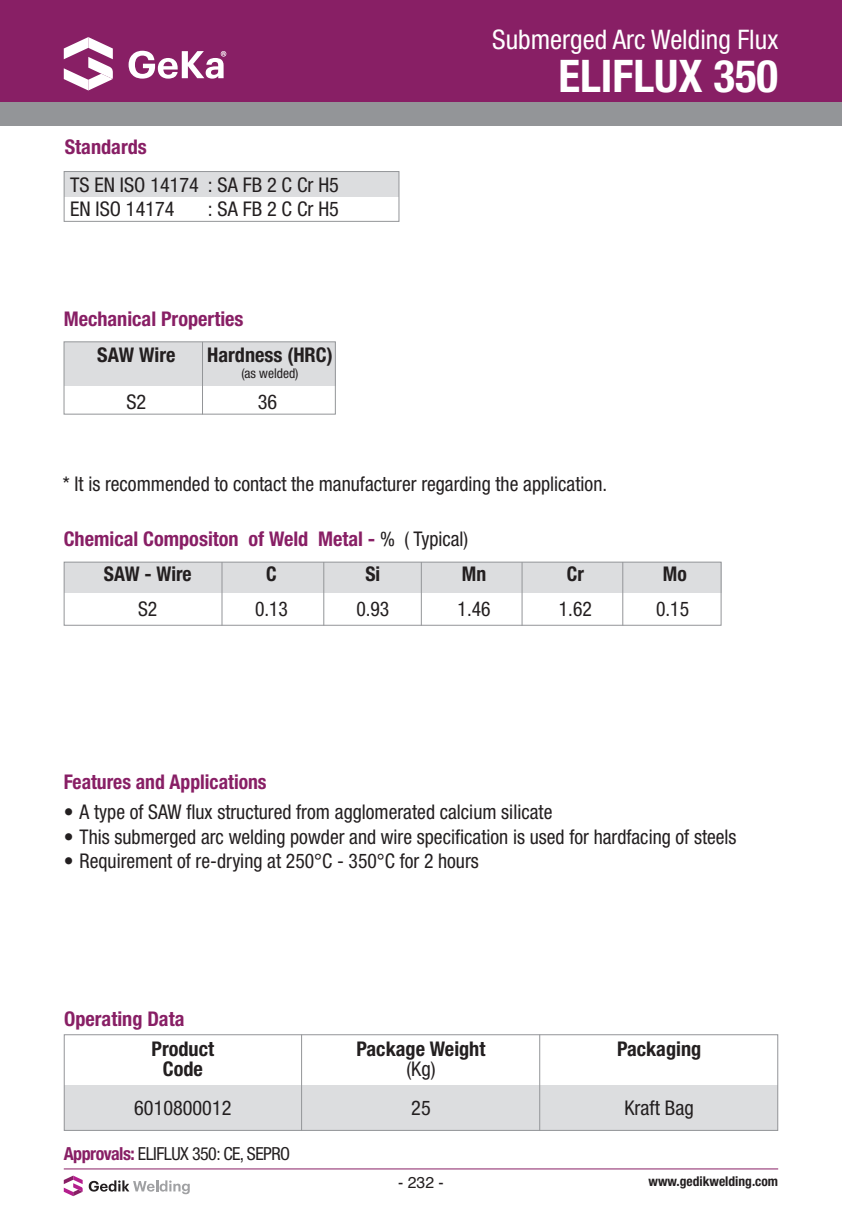
<style>
.page{position:relative;width:842px;height:1212px;background:#fff}
.page>*{position:absolute;margin:0;border:0;box-sizing:border-box;transform-origin:0 0}
.t1{font:700 condensed 45px "Helvetica Neue LT Std";color:#fff}
.t2{font:condensed 27px "Helvetica Neue LT Std";color:#fff}
.t3{font:condensed 20.25px/24.3px "Helvetica Neue LT Std";color:#231f20}
.t4{font:700 condensed 20.25px/34.4px "Helvetica Neue LT Std";color:#881f65}
.t5{font:700 condensed 20.25px/20.2px "Helvetica Neue LT Std";color:#231f20;text-align:center}
.t6{font:condensed 18px "Helvetica Neue LT Std";letter-spacing:-.03em;color:#231f20}
.t7{font:15.75px "Helvetica";color:#231f20}
.t8{font:700 condensed 13.5px "Helvetica Neue LT Std";color:#231f20}
.t9{font:condensed 13.5px "Helvetica Neue LT Std";color:#231f20}
.s1{font-weight:400;color:#231f20}
.s2{color:#231f20}
.s3{font-weight:700;color:#881f65}
</style>
<div class="page">
<hr style="left:64px;top:1168px;width:714px;height:1px;background:#881f65">
<svg style="left:89px;top:1180px;width:101px;height:14px"></svg>
<svg style="left:64px;top:1175px;width:19px;height:21px"></svg>
<div style="left:0;top:0;width:842px;height:102px;background:#881f65"></div>
<div style="left:0;top:102px;width:842px;height:23px;background:#939598"></div>
<svg style="left:64px;top:37px;width:49px;height:53px"></svg>
<svg style="left:129px;top:51px;width:97px;height:28px"></svg>
<div style="left:64px;top:1085px;width:714px;height:45px;background:#dcdddf"></div>
<div style="left:64px;top:1034px;width:714px;height:97px;border:1px solid #939598"></div>
<hr style="left:301px;top:1034px;width:1px;height:97px;background:#939598">
<hr style="left:539px;top:1034px;width:1px;height:97px;background:#939598">
<div style="left:64px;top:172px;width:335px;height:25px;background:#dcdddf"></div>
<div style="left:64px;top:171px;width:335px;height:51px;border:1px solid #939598"></div>
<div style="left:64px;top:342px;width:271px;height:43px;background:#dcdddf"></div>
<div style="left:64px;top:341px;width:272px;height:73px;border:1px solid #939598"></div>
<div style="left:64px;top:562px;width:657px;height:31px;background:#dcdddf"></div>
<div style="left:64px;top:562px;width:657px;height:64px;border:1px solid #939598"></div>
<hr style="left:222px;top:562px;width:1px;height:64px;background:#939598">
<hr style="left:323px;top:562px;width:1px;height:64px;background:#939598">
<hr style="left:421px;top:562px;width:1px;height:64px;background:#939598">
<hr style="left:622px;top:562px;width:1px;height:64px;background:#939598">
<hr style="left:522px;top:562px;width:1px;height:64px;background:#939598">
<hr style="left:202px;top:342px;width:1px;height:72px;background:#939598">
<p class="t4" style="left:65px;top:129px;width:84px">Standards</p>
<p class="t3" style="left:70px;top:172px;width:270px">TS EN ISO 14174 : SA FB 2 C Cr H5<br>EN ISO 14174</p>
<p class="t3" style="left:208px;top:197px;width:133px">: SA FB 2 C Cr H5</p>
<p class="t4" style="left:64px;top:301px;width:181px">Mechanical Properties</p>
<p class="t5" style="left:97px;top:345px;width:80px">SAW Wire</p>
<p class="t3" style="left:126px;top:389px;width:21px">S2</p>
<p class="t5" style="left:207px;top:345px;width:127px">Hardness (HRC)</p>
<p class="t9" style="left:241px;top:366px;width:59px">(as welded)</p>
<p class="t3" style="left:258px;top:389px;width:21px">36</p>
<h2 class="t2" style="left:492px;top:24px;width:287px">Submerged Arc Welding Flux</h2>
<h1 class="t1" style="left:558px;top:49px;width:221px">ELIFLUX 350</h1>
<p class="t3" style="left:63px;top:471px;width:546px">* It is recommended to contact the manufacturer regarding the application.</p>
<p class="t4" style="left:104px;top:522px;width:366px;text-indent:-40px">Chemical Compositon of Weld Metal - <span class="s1">% ( Typical)<br></span><span class="s2">SAW - Wire</span></p>
<p class="t5" style="left:266px;top:563px;width:12px">C</p>
<p class="t5" style="left:365px;top:563px;width:16px">Si</p>
<p class="t5" style="left:462px;top:563px;width:26px">Mn</p>
<p class="t5" style="left:567px;top:563px;width:19px">Cr</p>
<p class="t5" style="left:663px;top:563px;width:25px">Mo</p>
<p class="t3" style="left:138px;top:596px;width:21px">S2</p>
<p class="t3" style="left:255px;top:596px;width:34px">0.13</p>
<p class="t3" style="left:356px;top:596px;width:34px">0.93</p>
<p class="t3" style="left:458px;top:596px;width:34px">1.46</p>
<p class="t3" style="left:559px;top:596px;width:34px">1.62</p>
<p class="t3" style="left:656px;top:596px;width:34px">0.15</p>
<p class="t4" style="left:64px;top:764px;width:204px">Features and Applications</p>
<p class="t3" style="left:64px;top:800px;width:490px">• A type of SAW flux structured from agglomerated calcium silicate</p>
<p class="t3" style="left:64px;top:824px;width:674px">• This submerged arc welding powder and wire specification is used for hardfacing of steels</p>
<p class="t3" style="left:64px;top:848px;width:416px">• Requirement of re-drying at 250°C - 350°C for 2 hours</p>
<p class="t4" style="left:64px;top:1001px;width:122px">Operating Data</p>
<p class="t5" style="left:152px;top:1038px;width:64px">Product<br>Code</p>
<p class="t5" style="left:357px;top:1038px;width:130px">Package Weight</p>
<p class="t3" style="left:406px;top:1057px;width:31px">(Kg)</p>
<p class="t5" style="left:617px;top:1038px;width:86px">Packaging</p>
<p class="t3" style="left:134px;top:1095px;width:99px">6010800012</p>
<p class="t3" style="left:411px;top:1095px;width:21px">25</p>
<p class="t3" style="left:624px;top:1095px;width:71px">Kraft Bag</p>
<p class="t6" style="left:64px;top:1143px;width:228px"><span class="s3">Approvals:</span> ELIFLUX 350: CE, SEPRO</p>
<p class="t7" style="left:398px;top:1170px;width:47px">- 232 -</p>
<p class="t8" style="left:648px;top:1173px;width:131px">www.gedikwelding.com</p>
</div>
